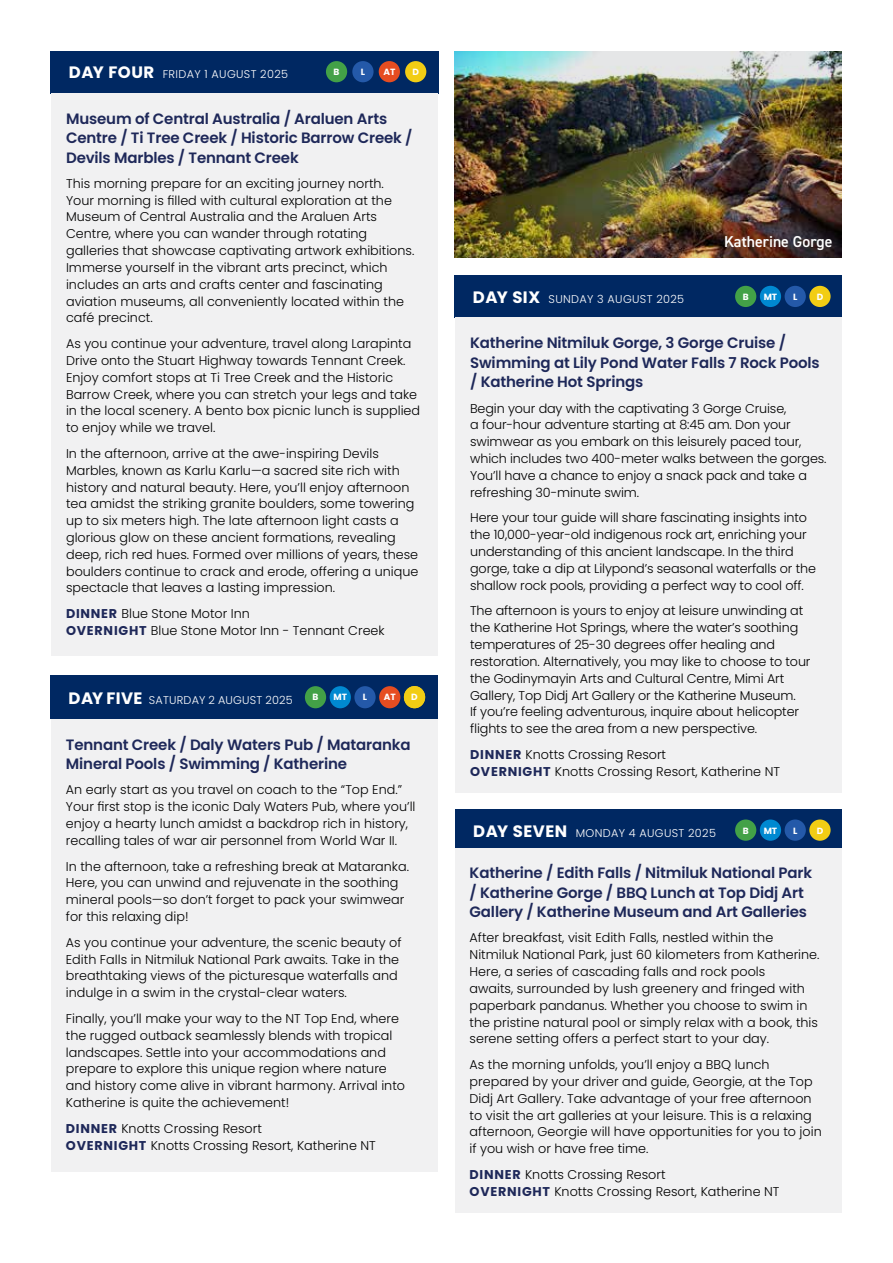
<style>
.page{position:relative;width:893px;height:1263px;background:#fff}
.page>*{position:absolute;margin:0;border:0;box-sizing:border-box;transform-origin:0 0}
.t1{font:600 15.75px "DIN2014";color:#fff}
.t2{font:600 15px/19.5px "Poppins";letter-spacing:-.01em;color:#1e2859}
.t3{font:300 12.75px/16.8px "Poppins";color:#000}
.t4{font:300 11.25px "Poppins";letter-spacing:.03em;color:#fff}
.t5{font:700 9px "Poppins";color:#fff}
.s1{font-weight:700;font-size:16.5px}
.s2{font-weight:700;color:#1e2859}
</style>
<div class="page">
<img style="left:455px;top:51px;width:387px;height:207px">
<div style="left:51px;top:51px;width:388px;height:42px;background:#002862"></div>
<div style="left:51px;top:93px;width:387px;height:563px;background:#f1f1f2"></div>
<div style="left:405px;top:61px;width:21px;height:21px;background:#f2cd14;border-radius:50%"></div>
<div style="left:326px;top:61px;width:21px;height:21px;background:#43a147;border-radius:50%"></div>
<div style="left:352px;top:61px;width:22px;height:21px;background:#2459a9;border-radius:50%"></div>
<div style="left:379px;top:61px;width:21px;height:21px;background:#e64d21;border-radius:50%"></div>
<div style="left:50px;top:675px;width:388px;height:44px;background:#002862"></div>
<div style="left:51px;top:719px;width:387px;height:452px;background:#f1f1f2"></div>
<div style="left:330px;top:686px;width:21px;height:22px;background:#0089d1;border-radius:50%"></div>
<div style="left:305px;top:686px;width:21px;height:22px;background:#43a147;border-radius:50%"></div>
<div style="left:404px;top:686px;width:21px;height:22px;background:#f2cd14;border-radius:50%"></div>
<div style="left:354px;top:686px;width:22px;height:22px;background:#2459a9;border-radius:50%"></div>
<div style="left:379px;top:686px;width:21px;height:22px;background:#e64d21;border-radius:50%"></div>
<div style="left:455px;top:276px;width:387px;height:42px;background:#002862"></div>
<div style="left:455px;top:318px;width:387px;height:475px;background:#f1f1f2"></div>
<div style="left:455px;top:809px;width:387px;height:42px;background:#002862"></div>
<div style="left:455px;top:848px;width:387px;height:364px;background:#f1f1f2"></div>
<div style="left:809px;top:819px;width:22px;height:22px;background:#f2cd14;border-radius:50%"></div>
<div style="left:760px;top:819px;width:21px;height:22px;background:#0089d1;border-radius:50%"></div>
<div style="left:735px;top:819px;width:21px;height:22px;background:#43a147;border-radius:50%"></div>
<div style="left:785px;top:819px;width:21px;height:22px;background:#2459a9;border-radius:50%"></div>
<div style="left:809px;top:286px;width:22px;height:21px;background:#f2cd14;border-radius:50%"></div>
<div style="left:760px;top:286px;width:21px;height:21px;background:#0089d1;border-radius:50%"></div>
<div style="left:735px;top:286px;width:21px;height:21px;background:#43a147;border-radius:50%"></div>
<div style="left:785px;top:286px;width:21px;height:21px;background:#2459a9;border-radius:50%"></div>
<p class="t4" style="left:69px;top:68px;width:221px"><span class="s1">DAY FOUR</span> FRIDAY 1 AUGUST 2025</p>
<p class="t5" style="left:334px;top:67px;width:7px">B</p>
<p class="t5" style="left:361px;top:67px;width:6px">L</p>
<p class="t5" style="left:383px;top:67px;width:13px">AT</p>
<p class="t5" style="left:412px;top:67px;width:8px">D</p>
<p class="t2" style="left:66px;top:109px;width:348px">Museum of Central Australia / Araluen Arts<br>Centre / Ti Tree Creek / Historic Barrow Creek /<br>Devils Marbles / Tennant Creek</p>
<p class="t3" style="left:66px;top:175px;width:350px">This morning prepare for an exciting journey north.<br>Your morning is filled with cultural exploration at the Museum of Central Australia and the Araluen Arts Centre, where you can wander through rotating galleries that showcase captivating artwork exhibitions.<br>Immerse yourself in the vibrant arts precinct, which includes an arts and crafts center and fascinating aviation museums, all conveniently located within the café precinct.</p>
<p class="t3" style="left:66px;top:335px;width:356px">As you continue your adventure, travel along Larapinta Drive onto the Stuart Highway towards Tennant Creek.<br>Enjoy comfort stops at Ti Tree Creek and the Historic Barrow Creek, where you can stretch your legs and take in the local scenery. A bento box picnic lunch is supplied to enjoy while we travel.</p>
<p class="t3" style="left:66px;top:445px;width:354px">In the afternoon, arrive at the awe-inspiring Devils Marbles, known as Karlu Karlu—a sacred site rich with history and natural beauty. Here, you’ll enjoy afternoon tea amidst the striking granite boulders, some towering up to six meters high. The late afternoon light casts a glorious glow on these ancient formations, revealing deep, rich red hues. Formed over millions of years, these boulders continue to crack and erode, offering a unique spectacle that leaves a lasting impression.</p>
<p class="t3" style="left:66px;top:605px;width:320px"><span class="s2">DINNER</span> Blue Stone Motor Inn<br><span class="s2">OVERNIGHT</span> Blue Stone Motor Inn - Tennant Creek</p>
<p class="t4" style="left:68px;top:693px;width:226px"><span class="s1">DAY FIVE</span> SATURDAY 2 AUGUST 2025</p>
<p class="t2" style="left:66px;top:735px;width:346px">Tennant Creek / Daly Waters Pub / Mataranka<br>Mineral Pools / Swimming / Katherine</p>
<p class="t3" style="left:66px;top:781px;width:351px">An early start as you travel on coach to the “Top End.” Your first stop is the iconic Daly Waters Pub, where you’ll enjoy a hearty lunch amidst a backdrop rich in history, recalling tales of war air personnel from World War II.</p>
<p class="t3" style="left:66px;top:858px;width:345px">In the afternoon, take a refreshing break at Mataranka.<br>Here, you can unwind and rejuvenate in the soothing mineral pools—so don’t forget to pack your swimwear for this relaxing dip!</p>
<p class="t3" style="left:66px;top:934px;width:337px">As you continue your adventure, the scenic beauty of Edith Falls in Nitmiluk National Park awaits. Take in the breathtaking views of the picturesque waterfalls and indulge in a swim in the crystal-clear waters.</p>
<p class="t3" style="left:66px;top:1010px;width:341px">Finally, you’ll make your way to the NT Top End, where the rugged outback seamlessly blends with tropical landscapes. Settle into your accommodations and prepare to explore this unique region where nature and history come alive in vibrant harmony. Arrival into Katherine is quite the achievement!</p>
<p class="t3" style="left:66px;top:1120px;width:311px"><span class="s2">DINNER</span> Knotts Crossing Resort<br><span class="s2">OVERNIGHT</span> Knotts Crossing Resort, Katherine NT</p>
<p class="t5" style="left:313px;top:692px;width:7px">B</p>
<p class="t5" style="left:333px;top:692px;width:15px">MT</p>
<p class="t5" style="left:363px;top:692px;width:6px">L</p>
<p class="t5" style="left:384px;top:692px;width:13px">AT</p>
<p class="t5" style="left:411px;top:692px;width:8px">D</p>
<p class="t1" style="left:724px;top:231px;width:110px">Katherine Gorge</p>
<p class="t4" style="left:473px;top:293px;width:213px"><span class="s1">DAY SIX</span> SUNDAY 3 AUGUST 2025</p>
<p class="t2" style="left:470px;top:333px;width:351px">Katherine Nitmiluk Gorge, 3 Gorge Cruise /<br>Swimming at Lily Pond Water Falls 7 Rock Pools / Katherine Hot Springs</p>
<p class="t3" style="left:470px;top:400px;width:358px">Begin your day with the captivating 3 Gorge Cruise,<br>a four-hour adventure starting at 8:45 am. Don your swimwear as you embark on this leisurely paced tour, which includes two 400-meter walks between the gorges.<br>You’ll have a chance to enjoy a snack pack and take a refreshing 30-minute swim.</p>
<p class="t3" style="left:470px;top:510px;width:347px">Here your tour guide will share fascinating insights into the 10,000-year-old indigenous rock art, enriching your understanding of this ancient landscape. In the third gorge, take a dip at Lilypond’s seasonal waterfalls or the shallow rock pools, providing a perfect way to cool off.</p>
<p class="t3" style="left:470px;top:603px;width:342px">The afternoon is yours to enjoy at leisure unwinding at the Katherine Hot Springs, where the water’s soothing temperatures of 25-30 degrees offer healing and restoration. Alternatively, you may like to choose to tour the Godinymayin Arts and Cultural Centre, Mimi Art Gallery, Top Didj Art Gallery or the Katherine Museum.<br>If you’re feeling adventurous, inquire about helicopter flights to see the area from a new perspective.</p>
<p class="t3" style="left:470px;top:746px;width:311px"><span class="s2">DINNER</span> Knotts Crossing Resort<br><span class="s2">OVERNIGHT</span> Knotts Crossing Resort, Katherine NT</p>
<p class="t5" style="left:743px;top:291px;width:7px">B</p>
<p class="t5" style="left:764px;top:291px;width:15px">MT</p>
<p class="t5" style="left:793px;top:291px;width:6px">L</p>
<p class="t5" style="left:817px;top:291px;width:8px">D</p>
<p class="t4" style="left:473px;top:826px;width:244px"><span class="s1">DAY SEVEN</span> MONDAY 4 AUGUST 2025</p>
<p class="t2" style="left:470px;top:863px;width:344px">Katherine / Edith Falls / Nitmiluk National Park / Katherine Gorge / BBQ Lunch at Top Didj Art<br>Gallery / Katherine Museum and Art Galleries</p>
<p class="t3" style="left:470px;top:930px;width:351px">After breakfast, visit Edith Falls, nestled within the Nitmiluk National Park, just 60 kilometers from Katherine.<br>Here, a series of cascading falls and rock pools<br>awaits, surrounded by lush greenery and fringed with paperbark pandanus. Whether you choose to swim in the pristine natural pool or simply relax with a book, this serene setting offers a perfect start to your day.</p>
<p class="t3" style="left:470px;top:1056px;width:354px">As the morning unfolds, you’ll enjoy a BBQ lunch prepared by your driver and guide, Georgie, at the Top Didj Art Gallery. Take advantage of your free afternoon to visit the art galleries at your leisure. This is a relaxing afternoon, Georgie will have opportunities for you to join if you wish or have free time.</p>
<p class="t3" style="left:470px;top:1166px;width:311px"><span class="s2">DINNER</span> Knotts Crossing Resort<br><span class="s2">OVERNIGHT</span> Knotts Crossing Resort, Katherine NT</p>
<p class="t5" style="left:743px;top:825px;width:7px">B</p>
<p class="t5" style="left:764px;top:825px;width:15px">MT</p>
<p class="t5" style="left:793px;top:825px;width:6px">L</p>
<p class="t5" style="left:817px;top:825px;width:8px">D</p>
</div>
